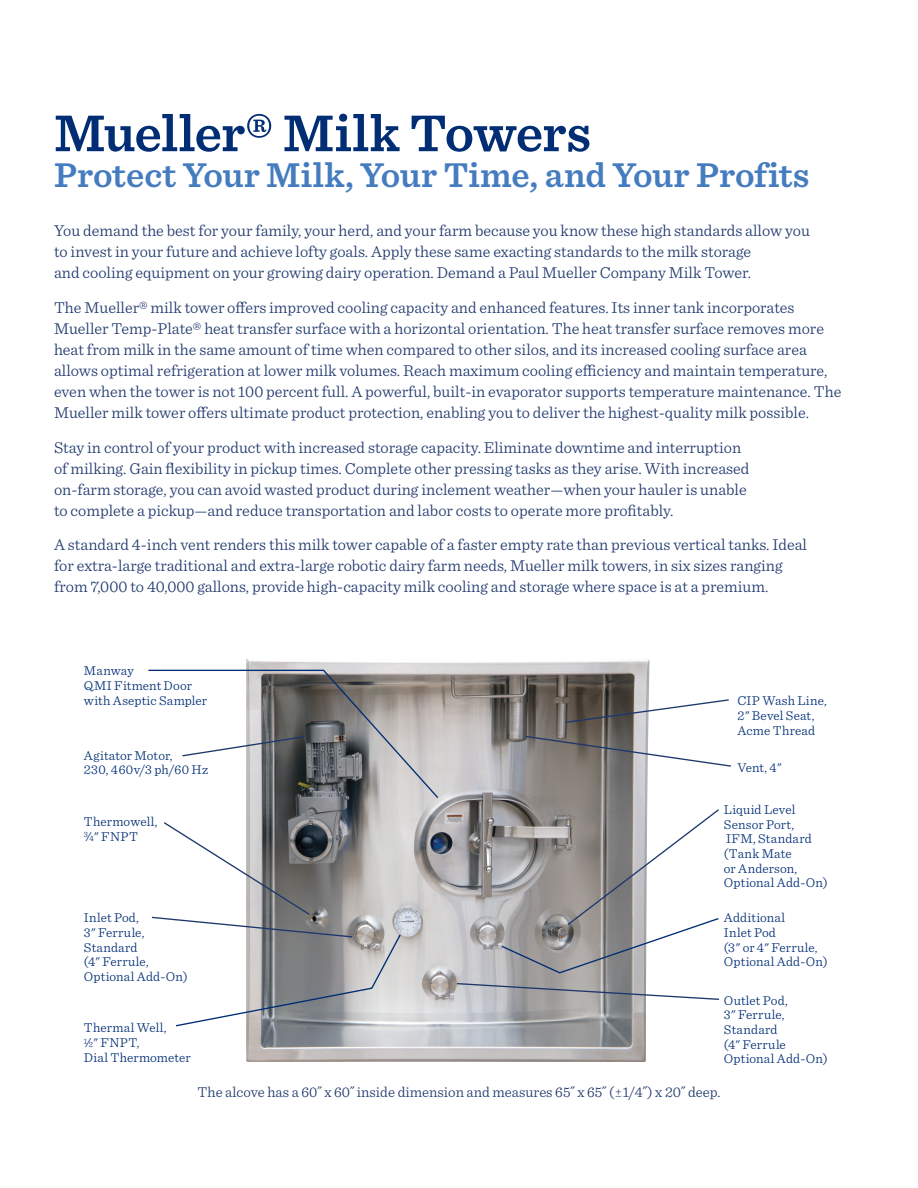
<style>
.page{position:relative;width:918px;height:1188px;background:#fff}
.page>*{position:absolute;margin:0;border:0;box-sizing:border-box;transform-origin:0 0}
.t1{font:600 54px "Sentinel";letter-spacing:-.015em;color:#002d74}
.t2{font:600 36px "Sentinel";letter-spacing:-.005em;color:#457cbf}
.t3{font:300 16.5px/21px "Sentinel";color:#1e376c}
.t4{font:300 15px "Sentinel";color:#1e376c}
.t5{font:300 13.5px/14.7px "Sentinel";letter-spacing:.015em;color:#002d74}
.s1{font-family:"Myriad Pro";font-weight:400}
.s2{font-size:8.1px}
</style>
<div class="page">
<img style="left:246px;top:658px;width:403px;height:404px">
<svg style="left:456px;top:982px;width:264px;height:19px"></svg>
<svg style="left:564px;top:698px;width:165px;height:26px"></svg>
<svg style="left:524px;top:735px;width:207px;height:33px"></svg>
<svg style="left:151px;top:821px;width:251px;height:206px"></svg>
<svg style="left:500px;top:808px;width:219px;height:166px"></svg>
<svg style="left:148px;top:669px;width:292px;height:131px"></svg>
<h1 class="t1" style="left:54px;top:91px;width:539px">Mueller® Milk Towers</h1>
<h2 class="t2" style="left:54px;top:147px;width:757px">Protect Your Milk, Your Time, and Your Profits</h2>
<p class="t3" style="left:54px;top:219px;width:758px">You demand the best for your family, your herd, and your farm because you know these high standards allow you to invest in your future and achieve lofty goals. Apply these same exacting standards to the milk storage<br>and cooling equipment on your growing dairy operation. Demand a Paul Mueller Company Milk Tower.</p>
<p class="t3" style="left:54px;top:296px;width:789px">The Mueller® milk tower offers improved cooling capacity and enhanced features. Its inner tank incorporates Mueller Temp-Plate® heat transfer surface with a horizontal orientation. The heat transfer surface removes more heat from milk in the same amount of time when compared to other silos, and its increased cooling surface area allows optimal refrigeration at lower milk volumes. Reach maximum cooling efficiency and maintain temperature, even when the tower is not 100 percent full. A powerful, built-in evaporator supports temperature maintenance. The Mueller milk tower offers ultimate product protection, enabling you to deliver the highest-quality milk possible.</p>
<p class="t3" style="left:54px;top:435px;width:697px">Stay in control of your product with increased storage capacity. Eliminate downtime and interruption of milking. Gain flexibility in pickup times. Complete other pressing tasks as they arise. With increased on-farm storage, you can avoid wasted product during inclement weather—when your hauler is unable to complete a pickup—and reduce transportation and labor costs to operate more profitably.</p>
<p class="t3" style="left:54px;top:533px;width:755px">A standard 4-inch vent renders this milk tower capable of a faster empty rate than previous vertical tanks. Ideal for extra-large traditional and extra-large robotic dairy farm needs, Mueller milk towers, in six sizes ranging from 7,000 to 40,000 gallons, provide high-capacity milk cooling and storage where space is at a premium.</p>
<p class="t5" style="left:84px;top:663px;width:125px">Manway<br>QMI Fitment Door with Aseptic Sampler</p>
<p class="t5" style="left:84px;top:747px;width:126px">Agitator Motor,<br>230, 460v/3 ph/60 Hz</p>
<p class="t5" style="left:84px;top:813px;width:75px">Thermowell,<br><sup>3</sup><span class="s1">⁄</span><span class="s2">4</span>" FNPT</p>
<p class="t5" style="left:84px;top:909px;width:105px">Inlet Pod,<br>3" Ferrule,<br>Standard<br>(4" Ferrule,<br>Optional Add-On)</p>
<p class="t5" style="left:84px;top:1020px;width:109px">Thermal Well,<br><sup>1</sup><span class="s1">⁄</span><span class="s2">2</span>" FNPT,<br>Dial Thermometer</p>
<p class="t5" style="left:737px;top:693px;width:91px">CIP Wash Line,<br>2" Bevel Seat,<br>Acme Thread</p>
<p class="t5" style="left:737px;top:759px;width:46px">Vent, 4"</p>
<p class="t5" style="left:724px;top:801px;width:105px">Liquid Level<br>Sensor Port,<br>IFM, Standard (Tank Mate<br>or Anderson,<br>Optional Add-On)</p>
<p class="t5" style="left:724px;top:909px;width:105px">Additional<br>Inlet Pod<br>(3" or 4" Ferrule,<br>Optional Add-On)</p>
<p class="t5" style="left:724px;top:992px;width:105px">Outlet Pod,<br>3" Ferrule,<br>Standard<br>(4" Ferrule<br>Optional Add-On)</p>
<p class="t4" style="left:198px;top:1080px;width:524px">The alcove has a 60˝ x 60˝ inside dimension and measures 65˝ x 65˝ (±1/4˝) x 20˝ deep.</p>
</div>
